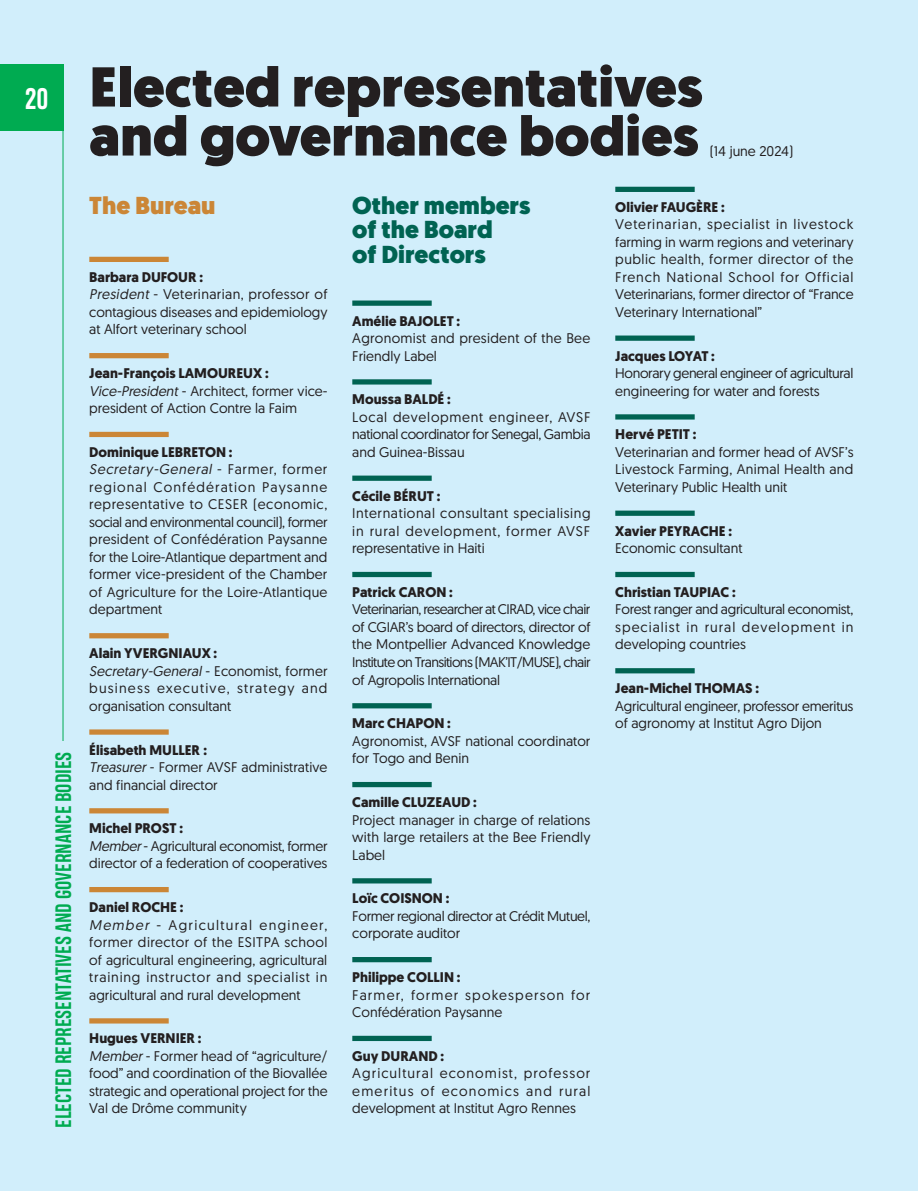
<style>
.page{position:relative;width:918px;height:1191px;background:#d1eefb}
.page>*{position:absolute;margin:0;border:0;box-sizing:border-box;transform-origin:0 0}
.t1{font:900 56px/49px "Geomanist";color:#231f20}
.t2{font:700 28px "Heading Pro";color:#fff}
.t3{font:900 24.5px/24.5px "Geomanist";color:#006352}
.t4{font:900 24.5px "Geomanist";color:#cb8636}
.t5{font:700 21px "Heading Pro";color:#00ab51}
.t6{font:14px/17.5px "Geomanist";color:#231f20;text-align:justify}
.t7{font:14px/17.5px "Geomanist";letter-spacing:.02em;color:#231f20}
.t8{font:700 14px "Geomanist";color:#231f20}
.t9{font:14px/17.5px "Geomanist";letter-spacing:.035em;color:#231f20}
.t10{font:14px/17.5px "Geomanist";letter-spacing:-.025em;color:#231f20}
.t11{font:14px/17.5px "Geomanist";letter-spacing:.075em;color:#231f20}
.t12{font:14px/17.5px "Geomanist";letter-spacing:.065em;color:#231f20}
.s1{font-weight:700}
.s2{font-style:italic}
</style>
<div class="page">
<hr style="left:63px;top:64px;width:1px;height:980px;background:#00ab51">
<div style="left:0;top:64px;width:63px;height:67px;background:#00ab51"></div>
<div style="left:55px;top:741px;width:16px;height:386px;background:#d1eefb"></div>
<div style="left:89px;top:257px;width:80px;height:5px;background:#cb8636"></div>
<div style="left:89px;top:353px;width:80px;height:5px;background:#cb8636"></div>
<div style="left:89px;top:432px;width:80px;height:5px;background:#cb8636"></div>
<div style="left:89px;top:633px;width:80px;height:5px;background:#cb8636"></div>
<div style="left:89px;top:729px;width:80px;height:5px;background:#cb8636"></div>
<div style="left:89px;top:808px;width:80px;height:5px;background:#cb8636"></div>
<div style="left:89px;top:887px;width:80px;height:5px;background:#cb8636"></div>
<div style="left:89px;top:1018px;width:80px;height:5px;background:#cb8636"></div>
<div style="left:352px;top:300px;width:80px;height:6px;background:#006352"></div>
<div style="left:352px;top:379px;width:80px;height:5px;background:#006352"></div>
<div style="left:352px;top:475px;width:80px;height:6px;background:#006352"></div>
<div style="left:352px;top:572px;width:80px;height:5px;background:#006352"></div>
<div style="left:352px;top:703px;width:80px;height:5px;background:#006352"></div>
<div style="left:352px;top:782px;width:80px;height:5px;background:#006352"></div>
<div style="left:352px;top:878px;width:80px;height:5px;background:#006352"></div>
<div style="left:352px;top:957px;width:80px;height:5px;background:#006352"></div>
<div style="left:352px;top:1035px;width:80px;height:6px;background:#006352"></div>
<div style="left:615px;top:187px;width:79px;height:5px;background:#006352"></div>
<div style="left:615px;top:335px;width:79px;height:6px;background:#006352"></div>
<div style="left:615px;top:414px;width:79px;height:5px;background:#006352"></div>
<div style="left:615px;top:510px;width:79px;height:6px;background:#006352"></div>
<div style="left:615px;top:572px;width:79px;height:5px;background:#006352"></div>
<div style="left:615px;top:668px;width:79px;height:5px;background:#006352"></div>
<h2 class="t2" style="left:25px;top:81px;width:25px">20</h2>
<h3 class="t5" style="left:51px;top:1127px;width:378px;rotate:-90deg">ELECTED REPRESENTATIVES AND GOVERNANCE BODIES</h3>
<h1 class="t1" style="left:89px;top:63px;width:615px">Elected representatives and governance bodies</h1>
<p class="t6" style="left:710px;top:141px;width:85px">(14 june 2024)</p>
<h3 class="t4" style="left:89px;top:188px;width:128px">The Bureau</h3>
<p class="t6" style="left:89px;top:268px;width:240px;text-align:left"><span class="s1">Barbara DUFOUR :<br></span><span class="s2">President</span> - Veterinarian, professor of contagious diseases and epidemiology at Alfort veterinary school</p>
<p class="t6" style="left:89px;top:364px;width:240px;text-align:left"><span class="s1">Jean-François LAMOUREUX :<br></span><span class="s2">Vice-President</span> - Architect, former vice&shy;president of Action Contre la Faim</p>
<p class="t7" style="left:89px;top:443px;width:240px"><span class="s1">Dominique LEBRETON :<br></span><span class="s2">Secretary-General</span> - F a r m e r, fo r m e r regional Confédération Paysanne representative to CESER (economic, social and environmental council), former president of Confédération Paysanne for the Loire-Atlantique department and former vice-president of the Chamber of Agriculture for the Loire-Atlantique department</p>
<p class="t11" style="left:89px;top:644px;width:240px"><span class="s1">Alain YVERGNIAUX :<br></span><span class="s2">Secretary-General</span> - E co n o m i st , fo r m e r business executive, strategy and organisation consultant</p>
<p class="t6" style="left:89px;top:740px;width:240px;text-align:left"><span class="s1">Élisabeth MULLER :<br></span><span class="s2">Treasurer</span> - Former AVSF administrative and financial director</p>
<p class="t6" style="left:89px;top:819px;width:240px;text-align:left"><span class="s1">Michel PROST :<br></span><span class="s2">Member</span>- Agricultural economist, former director of a federation of cooperatives</p>
<p class="t9" style="left:89px;top:898px;width:240px"><span class="s1">Daniel ROCHE :<br></span><span class="s2">Member</span> - Agricultural engineer, former director of the ESITPA school of agricultural engineering, agricultural training instructor and specialist in agricultural and rural development</p>
<p class="t6" style="left:89px;top:1029px;width:240px;text-align:left"><span class="s1">Hugues VERNIER :<br></span><span class="s2">Member</span>- Former head of “agriculture/ food” and coordination of the Biovallée strategic and operational project for the<br>Val de Drôme community</p>
<h3 class="t3" style="left:352px;top:193px;width:180px">Other members of the Board<br>of Directors</h3>
<p class="t8" style="left:352px;top:311px;width:109px">Amélie BAJOLET :</p>
<p class="t7" style="left:352px;top:329px;width:240px">Agronomist and president of the Bee<br>Friendly Label</p>
<p class="t8" style="left:352px;top:390px;width:100px">Moussa BALDÉ :</p>
<p class="t6" style="left:352px;top:408px;width:240px">Local development engineer, AVSF national coordinator for Senegal, Gambia and Guinea-Bissau</p>
<p class="t8" style="left:352px;top:486px;width:90px">Cécile BÉRUT :</p>
<p class="t6" style="left:352px;top:504px;width:240px">International consultant specialising in rural development, former AVSF representative in Haiti</p>
<p class="t8" style="left:352px;top:583px;width:102px">Patrick CARON :</p>
<p class="t6" style="left:352px;top:600px;width:240px">Veterinarian, researcher at CIRAD, vice chair of CGIAR’s board of directors, director of the Montpellier Advanced Knowledge Institute on Transitions (MAK’IT/MUSE), chair of Agropolis International</p>
<p class="t8" style="left:352px;top:714px;width:100px">Marc CHAPON :</p>
<p class="t6" style="left:352px;top:731px;width:240px">Agronomist, AVSF national coordinator for Togo and Benin</p>
<p class="t8" style="left:352px;top:793px;width:126px">Camille CLUZEAUD :</p>
<p class="t6" style="left:352px;top:810px;width:240px">Project manager in charge of relations with large retailers at the Bee Friendly Label</p>
<p class="t8" style="left:352px;top:889px;width:99px">Loïc COISNON :</p>
<p class="t10" style="left:352px;top:906px;width:240px">Former regional director at Crédit Mutuel, corporate auditor</p>
<p class="t8" style="left:352px;top:968px;width:110px">Philippe COLLIN :</p>
<p class="t12" style="left:352px;top:985px;width:240px">Farmer, former spokesperson for<br>Confédération Paysanne</p>
<p class="t8" style="left:352px;top:1046px;width:93px">Guy DURAND :</p>
<p class="t6" style="left:352px;top:1064px;width:240px">Agricultural economist, professor emeritus of economics and rural development at Institut Agro Rennes</p>
<p class="t8" style="left:615px;top:198px;width:111px">Olivier FAUGÈRE :</p>
<p class="t6" style="left:615px;top:215px;width:240px">Veterinarian, specialist in livestock farming in warm regions and veterinary public health, former director of the French National School for Official Veterinarians, former director of “France Veterinary International”</p>
<p class="t8" style="left:615px;top:346px;width:101px">Jacques LOYAT :</p>
<p class="t10" style="left:615px;top:364px;width:239px">Honorary general engineer of agricultural engineering for water and forests</p>
<p class="t8" style="left:615px;top:425px;width:83px">Hervé PETIT :</p>
<p class="t6" style="left:615px;top:443px;width:240px">Veterinarian and former head of AVSF’s Livestock Farming, Animal Health and Veterinary Public Health unit</p>
<p class="t8" style="left:615px;top:521px;width:118px">Xavier PEYRACHE :</p>
<p class="t6" style="left:615px;top:539px;width:129px">Economic consultant</p>
<p class="t8" style="left:615px;top:583px;width:122px">Christian TAUPIAC :</p>
<p class="t6" style="left:615px;top:600px;width:240px">Forest ranger and agricultural economist, specialist in rural development in developing countries</p>
<p class="t8" style="left:615px;top:679px;width:145px">Jean-Michel THOMAS :</p>
<p class="t6" style="left:615px;top:696px;width:240px">Agricultural engineer, professor emeritus of agronomy at Institut Agro Dijon</p>
</div>
